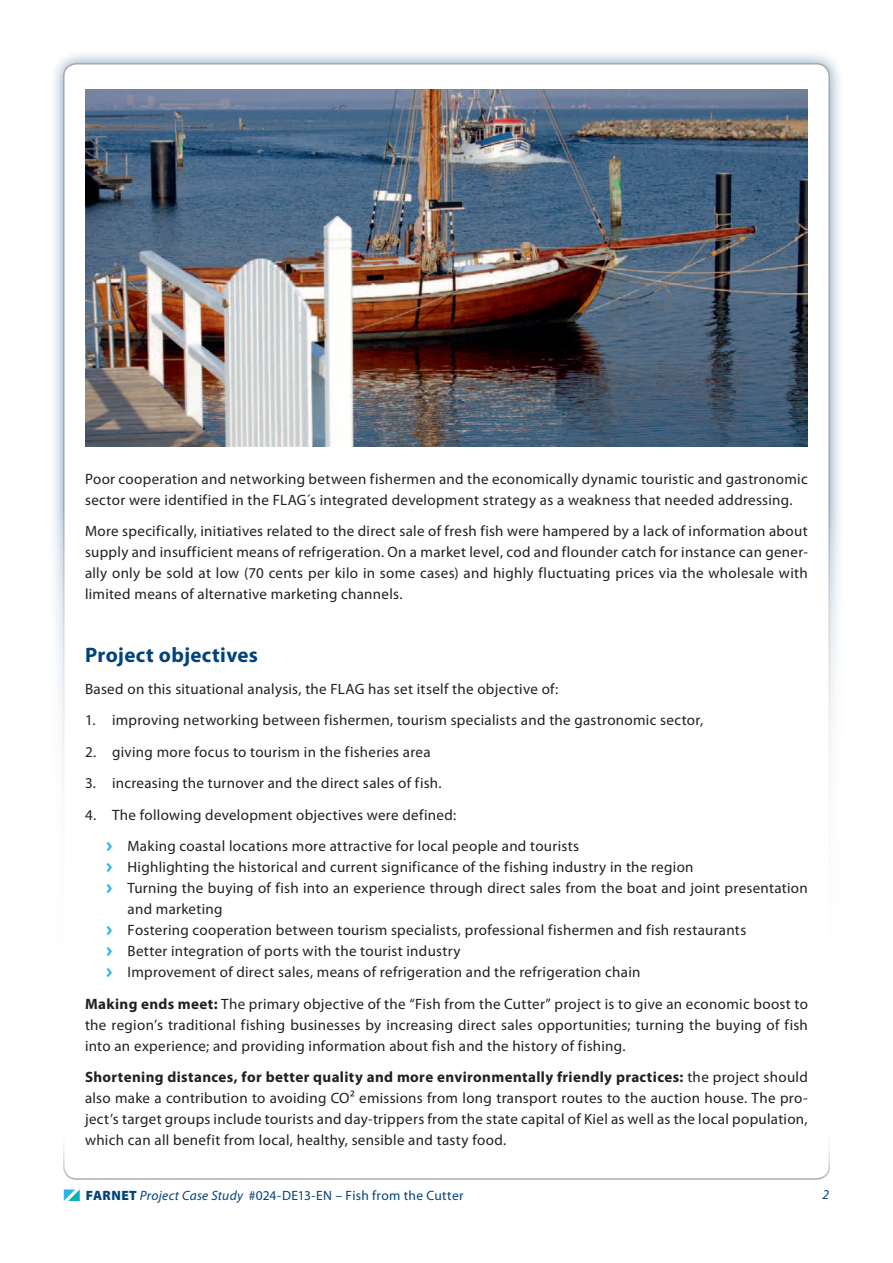
<style>
.page{position:relative;width:893px;height:1263px;background:#fff}
.page>*{position:absolute;margin:0;border:0;box-sizing:border-box;transform-origin:0 0}
.t1{font:700 21px "Myriad Pro";letter-spacing:.015em;color:#00447b}
.t2{font:15px/21px "Myriad Pro";letter-spacing:.02em;color:#231f20;text-align:justify}
.t3{font:13.5px "Myriad Pro";letter-spacing:.02em;color:#00447b}
.t4{font:italic 13.5px "Myriad Pro";color:#00447b}
.s1{font-family:"Meta Plus Bold Caps";color:#26b6ea}
.s2{font-weight:700}
.s3{font-weight:900}
.s4{font-style:italic}
</style>
<div class="page">
<div style="left:49px;top:49px;width:795px;height:1165px;background:#00447b;opacity:.5"></div>
<div style="left:64px;top:64px;width:765px;height:1135px;background:#fff;border-radius:13px"></div>
<div style="left:0;top:510px;width:893px;height:753px;background:#fff"></div>
<svg style="left:63px;top:1146px;width:767px;height:34px"></svg>
<svg style="left:64px;top:1189px;width:16px;height:12px"></svg>
<img style="left:85px;top:89px;width:723px;height:357px">
<p class="t2" style="left:85px;top:468px;width:724px">Poor cooperation and networking between fishermen and the economically dynamic touristic and gastronomic sector were identified in the FLAG´s integrated development strategy as a weakness that needed addressing.</p>
<p class="t2" style="left:85px;top:520px;width:724px">More specifically, initiatives related to the direct sale of fresh fish were hampered by a lack of information about supply and insufficient means of refrigeration. On a market level, cod and flounder catch for instance can gener&shy;ally only be sold at low (70 cents per kilo in some cases) and highly fluctuating prices via the wholesale with limited means of alternative marketing channels.</p>
<h1 class="t1" style="left:85px;top:641px;width:175px">Project objectives</h1>
<p class="t2" style="left:85px;top:678px;width:475px">Based on this situational analysis, the FLAG has set itself the objective of:</p>
<p class="t2" style="left:85px;top:709px;width:620px">1. improving networking between fishermen, tourism specialists and the gastronomic sector,</p>
<p class="t2" style="left:85px;top:741px;width:347px">2. giving more focus to tourism in the fisheries area</p>
<p class="t2" style="left:85px;top:772px;width:358px">3. increasing the turnover and the direct sales of fish.</p>
<p class="t2" style="left:106px;top:799px;width:474px;line-height:31.5px;text-indent:-21px">4. The following development objectives were defined:<br><span class="s1">&gt;</span> Making coastal locations more attractive for local people and tourists</p>
<p class="t2" style="left:106px;top:856px;width:589px"><span class="s1">&gt;</span> Highlighting the historical and current significance of the fishing industry in the region</p>
<p class="t2" style="left:106px;top:877px;width:703px"><span class="s1">&gt;</span> Turning the buying of fish into an experience through direct sales from the boat and joint presentation</p>
<p class="t2" style="left:128px;top:898px;width:96px">and marketing</p>
<p class="t2" style="left:106px;top:919px;width:641px"><span class="s1">&gt;</span> Fostering cooperation between tourism specialists, professional fishermen and fish restaurants</p>
<p class="t2" style="left:106px;top:940px;width:356px"><span class="s1">&gt;</span> Better integration of ports with the tourist industry</p>
<p class="t2" style="left:106px;top:961px;width:536px"><span class="s1">&gt;</span> Improvement of direct sales, means of refrigeration and the refrigeration chain</p>
<p class="t2" style="left:85px;top:993px;width:724px"><span class="s2">Making ends meet:</span> The primary objective of the “Fish from the Cutter” project is to give an economic boost to the region’s traditional fishing businesses by increasing direct sales opportunities; turning the buying of fish into an experience; and providing information about fish and the history of fishing.</p>
<p class="t2" style="left:85px;top:1066px;width:724px"><span class="s2">Shortening distances, for better quality and more environmentally friendly practices:</span> the project should also make a contribution to avoiding CO² emissions from long transport routes to the auction house. The pro&shy;ject’s target groups include tourists and day-trippers from the state capital of Kiel as well as the local population, which can all benefit from local, healthy, sensible and tasty food.</p>
<p class="t3" style="left:86px;top:1187px;width:379px"><span class="s3">FARNET</span> <span class="s4">Project Case Study</span> #024-DE13-EN – Fish from the Cutter</p>
<p class="t4" style="left:822px;top:1186px;width:8px">2</p>
</div>
